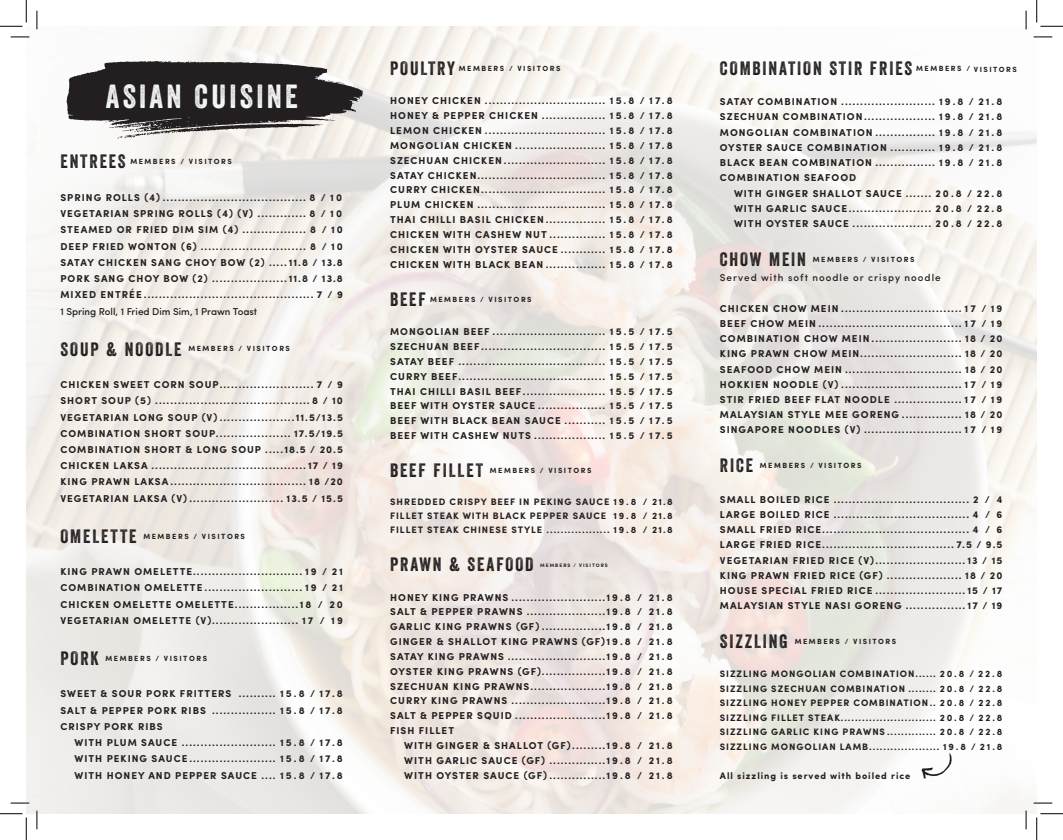
<style>
.page{position:relative;width:1063px;height:840px;background:#fff}
.page>*{position:absolute;margin:0;border:0;box-sizing:border-box;transform-origin:0 0}
.t1{font:32.38px "Veneer";letter-spacing:.1em;color:#f5f8f8}
.t2{font:18.75px "Veneer";letter-spacing:.1em;color:#231f20}
.t3{font:700 10px/14.8px "Sofia Pro";letter-spacing:.1em;color:#231f20;text-align:justify}
.t4{font:500 10px "Sofia Pro";color:#231f20}
.t5{font:500 10px "Sofia Pro";letter-spacing:.09em;color:#231f20}
.t6{font:700 9.38px/14.5px "Sofia Pro";letter-spacing:.1em;color:#231f20;text-align:justify}
.t7{font:700 7.5px "Sofia Pro";letter-spacing:.2em;color:#231f20}
.t8{font:700 5px "Sofia Pro";letter-spacing:.2em;color:#231f20}
</style>
<div class="page">
<img style="left:26px;top:26px;width:1010px;height:787px">
<svg style="left:66px;top:61px;width:297px;height:77px;background:#5d5959"></svg>
<svg style="left:921px;top:752px;width:30px;height:26px"></svg>
<svg style="left:11px;top:36px;width:18px;height:2px"></svg>
<svg style="left:1033px;top:36px;width:19px;height:2px"></svg>
<svg style="left:11px;top:801px;width:18px;height:2px"></svg>
<svg style="left:1033px;top:801px;width:19px;height:2px"></svg>
<svg style="left:36px;top:11px;width:2px;height:18px"></svg>
<svg style="left:36px;top:810px;width:2px;height:18px"></svg>
<svg style="left:1025px;top:11px;width:1px;height:18px"></svg>
<svg style="left:1025px;top:810px;width:1px;height:18px"></svg>
<svg style="left:0;top:0;width:27px;height:27px"></svg>
<svg style="left:0;top:813px;width:27px;height:26px"></svg>
<svg style="left:1036px;top:0;width:26px;height:27px"></svg>
<svg style="left:1036px;top:813px;width:26px;height:26px"></svg>
<h1 class="t1" style="left:106px;top:77px;width:193px">ASIAN CUISINE</h1>
<h2 class="t2" style="left:60px;top:150px;width:67px">ENTREES</h2>
<p class="t7" style="left:130px;top:156px;width:103px">MEMBERS / VISITORS</p>
<p class="t3" style="left:60px;top:188px;width:284px;line-height:16.2px">SPRING ROLLS (4) ...................................... 8 / 10<br>VEGETARIAN SPRING ROLLS (4) (V) ............. 8 / 10<br>STEAMED OR FRIED DIM SIM (4) ................. 8 / 10<br>DEEP FRIED WONTON (6) ............................ 8 / 10<br>SATAY CHICKEN SANG CHOY BOW (2) .....11.8 / 13.8<br>PORK SANG CHOY BOW (2) ....................11.8 / 13.8<br>MIXED ENTRÉE ............................................. 7 / 9</p>
<p class="t4" style="left:60px;top:303px;width:198px">1 Spring Roll, 1 Fried Dim Sim, 1 Prawn Toast</p>
<h2 class="t2" style="left:60px;top:337px;width:123px">SOUP &amp; NOODLE</h2>
<p class="t7" style="left:188px;top:343px;width:103px">MEMBERS / VISITORS</p>
<p class="t3" style="left:60px;top:375px;width:284px;line-height:16.2px">CHICKEN SWEET CORN SOUP......................... 7 / 9<br>SHORT SOUP (5) ......................................... 8 / 10<br>VEGETARIAN LONG SOUP (V) ....................11.5/13.5<br>COMBINATION SHORT SOUP.................... 17.5/19.5<br>COMBINATION SHORT &amp; LONG SOUP .....18.5 / 20.5<br>CHICKEN LAKSA ......................................... 17 / 19<br>KING PRAWN LAKSA.................................... 18 /20<br>VEGETARIAN LAKSA (V) ......................... 13.5 / 15.5</p>
<h2 class="t2" style="left:60px;top:524px;width:78px">OMELETTE</h2>
<p class="t7" style="left:143px;top:530px;width:103px">MEMBERS / VISITORS</p>
<p class="t3" style="left:60px;top:562px;width:284px;line-height:16.2px">KING PRAWN OMELETTE............................. 19 / 21<br>COMBINATION OMELETTE.......................... 19 / 21<br>CHICKEN OMELETTE OMELETTE.................18 / 20<br>VEGETARIAN OMELETTE (V)....................... 17 / 19</p>
<h2 class="t2" style="left:60px;top:646px;width:40px">PORK</h2>
<p class="t7" style="left:105px;top:652px;width:103px">MEMBERS / VISITORS</p>
<p class="t3" style="left:60px;top:684px;width:284px;line-height:16.2px">SWEET &amp; SOUR PORK FRITTERS .......... 15.8 / 17.8<br>SALT &amp; PEPPER PORK RIBS ................. 15.8 / 17.8<br>CRISPY PORK RIBS</p>
<p class="t3" style="left:75px;top:733px;width:270px;line-height:16.2px">WITH PLUM SAUCE ......................... 15.8 / 17.8<br>WITH PEKING SAUCE....................... 15.8 / 17.8<br>WITH HONEY AND PEPPER SAUCE .... 15.8 / 17.8</p>
<h2 class="t2" style="left:390px;top:57px;width:66px">POULTRY</h2>
<p class="t7" style="left:459px;top:62px;width:103px">MEMBERS / VISITORS</p>
<p class="t3" style="left:390px;top:93px;width:284px">HONEY CHICKEN ................................ 15.8 / 17.8<br>HONEY &amp; PEPPER CHICKEN ................. 15.8 / 17.8<br>LEMON CHICKEN ................................ 15.8 / 17.8<br>MONGOLIAN CHICKEN ........................ 15.8 / 17.8<br>SZECHUAN CHICKEN........................... 15.8 / 17.8<br>SATAY CHICKEN.................................. 15.8 / 17.8<br>CURRY CHICKEN................................. 15.8 / 17.8<br>PLUM CHICKEN .................................. 15.8 / 17.8<br>THAI CHILLI BASIL CHICKEN................ 15.8 / 17.8<br>CHICKEN WITH CASHEW NUT ............... 15.8 / 17.8<br>CHICKEN WITH OYSTER SAUCE ............ 15.8 / 17.8<br>CHICKEN WITH BLACK BEAN ................ 15.8 / 17.8</p>
<h2 class="t2" style="left:390px;top:287px;width:37px">BEEF</h2>
<p class="t7" style="left:430px;top:293px;width:103px">MEMBERS / VISITORS</p>
<p class="t3" style="left:390px;top:323px;width:284px">MONGOLIAN BEEF .............................. 15.5 / 17.5<br>SZECHUAN BEEF................................. 15.5 / 17.5<br>SATAY BEEF ....................................... 15.5 / 17.5<br>CURRY BEEF....................................... 15.5 / 17.5<br>THAI CHILLI BASIL BEEF...................... 15.5 / 17.5<br>BEEF WITH OYSTER SAUCE .................. 15.5 / 17.5<br>BEEF WITH BLACK BEAN SAUCE ........... 15.5 / 17.5<br>BEEF WITH CASHEW NUTS ................... 15.5 / 17.5</p>
<h2 class="t2" style="left:390px;top:459px;width:94px">BEEF FILLET</h2>
<p class="t7" style="left:490px;top:464px;width:103px">MEMBERS / VISITORS</p>
<p class="t6" style="left:390px;top:493px;width:284px;line-height:14px">SHREDDED CRISPY BEEF IN PEKING SAUCE 19.8 / 21.8<br>FILLET STEAK WITH BLACK PEPPER SAUCE 19.8 / 21.8<br>FILLET STEAK CHINESE STYLE .................. 19.8 / 21.8</p>
<h2 class="t2" style="left:390px;top:552px;width:145px">PRAWN &amp; SEAFOOD</h2>
<p class="t8" style="left:540px;top:561px;width:69px">MEMBERS / VISITORS</p>
<p class="t3" style="left:390px;top:588px;width:284px">HONEY KING PRAWNS .........................19.8 / 21.8<br>SALT &amp; PEPPER PRAWNS .....................19.8 / 21.8<br>GARLIC KING PRAWNS (GF) .................19.8 / 21.8<br>GINGER &amp; SHALLOT KING PRAWNS (GF)19.8 / 21.8<br>SATAY KING PRAWNS ..........................19.8 / 21.8<br>OYSTER KING PRAWNS (GF).................19.8 / 21.8<br>SZECHUAN KING PRAWNS....................19.8 / 21.8<br>CURRY KING PRAWNS .........................19.8 / 21.8<br>SALT &amp; PEPPER SQUID ........................19.8 / 21.8<br>FISH FILLET</p>
<p class="t3" style="left:404px;top:737px;width:270px">WITH GINGER &amp; SHALLOT (GF).........19.8 / 21.8<br>WITH GARLIC SAUCE (GF) ...............19.8 / 21.8<br>WITH OYSTER SAUCE (GF) ...............19.8 / 21.8</p>
<h2 class="t2" style="left:719px;top:57px;width:194px">COMBINATION STIR FRIES</h2>
<p class="t7" style="left:916px;top:62px;width:55px">MEMBERS /</p>
<p class="t3" style="left:719px;top:93px;width:284px;line-height:15.2px">SATAY COMBINATION ......................... 19.8 / 21.8<br>SZECHUAN COMBINATION................... 19.8 / 21.8<br>MONGOLIAN COMBINATION ................ 19.8 / 21.8<br>OYSTER SAUCE COMBINATION ............ 19.8 / 21.8<br>BLACK BEAN COMBINATION ................ 19.8 / 21.8<br>COMBINATION SEAFOOD</p>
<p class="t3" style="left:734px;top:185px;width:270px;line-height:15.2px">WITH GINGER SHALLOT SAUCE ....... 20.8 / 22.8<br>WITH GARLIC SAUCE...................... 20.8 / 22.8<br>WITH OYSTER SAUCE ..................... 20.8 / 22.8</p>
<h2 class="t2" style="left:719px;top:248px;width:88px">CHOW MEIN</h2>
<p class="t7" style="left:812px;top:253px;width:103px">MEMBERS / VISITORS</p>
<p class="t5" style="left:719px;top:270px;width:222px">Served with soft noodle or crispy noodle</p>
<p class="t3" style="left:719px;top:300px;width:284px;line-height:15.2px">CHICKEN CHOW MEIN ................................ 17 / 19<br>BEEF CHOW MEIN ...................................... 17 / 19<br>COMBINATION CHOW MEIN........................ 18 / 20<br>KING PRAWN CHOW MEIN........................... 18 / 20<br>SEAFOOD CHOW MEIN ............................... 18 / 20<br>HOKKIEN NOODLE (V) ................................ 17 / 19<br>STIR FRIED BEEF FLAT NOODLE .................. 17 / 19<br>MALAYSIAN STYLE MEE GORENG ................ 18 / 20<br>SINGAPORE NOODLES (V) .......................... 17 / 19</p>
<h2 class="t2" style="left:719px;top:454px;width:35px">RICE</h2>
<p class="t7" style="left:759px;top:459px;width:103px">MEMBERS / VISITORS</p>
<p class="t3" style="left:719px;top:490px;width:284px;line-height:15.2px">SMALL BOILED RICE .................................... 2 / 4<br>LARGE BOILED RICE .................................... 4 / 6<br>SMALL FRIED RICE....................................... 4 / 6<br>LARGE FRIED RICE................................... 7.5 / 9.5<br>VEGETARIAN FRIED RICE (V)........................ 13 / 15<br>KING PRAWN FRIED RICE (GF) .................... 18 / 20<br>HOUSE SPECIAL FRIED RICE ........................ 15 / 17<br>MALAYSIAN STYLE NASI GORENG ................ 17 / 19</p>
<h2 class="t2" style="left:719px;top:629px;width:69px">SIZZLING</h2>
<p class="t7" style="left:794px;top:635px;width:103px">MEMBERS / VISITORS</p>
<p class="t6" style="left:719px;top:665px;width:284px">SIZZLING MONGOLIAN COMBINATION...... 20.8 / 22.8<br>SIZZLING SZECHUAN COMBINATION ........ 20.8 / 22.8<br>SIZZLING HONEY PEPPER COMBINATION.. 20.8 / 22.8<br>SIZZLING FILLET STEAK........................... 20.8 / 22.8<br>SIZZLING GARLIC KING PRAWNS.............. 20.8 / 22.8<br>SIZZLING MONGOLIAN LAMB.................... 19.8 / 21.8</p>
<p class="t6" style="left:719px;top:767px;width:192px">All sizzling is served with boiled rice</p>
<p class="t7" style="left:973px;top:64px;width:45px">VISITORS</p>
</div>
